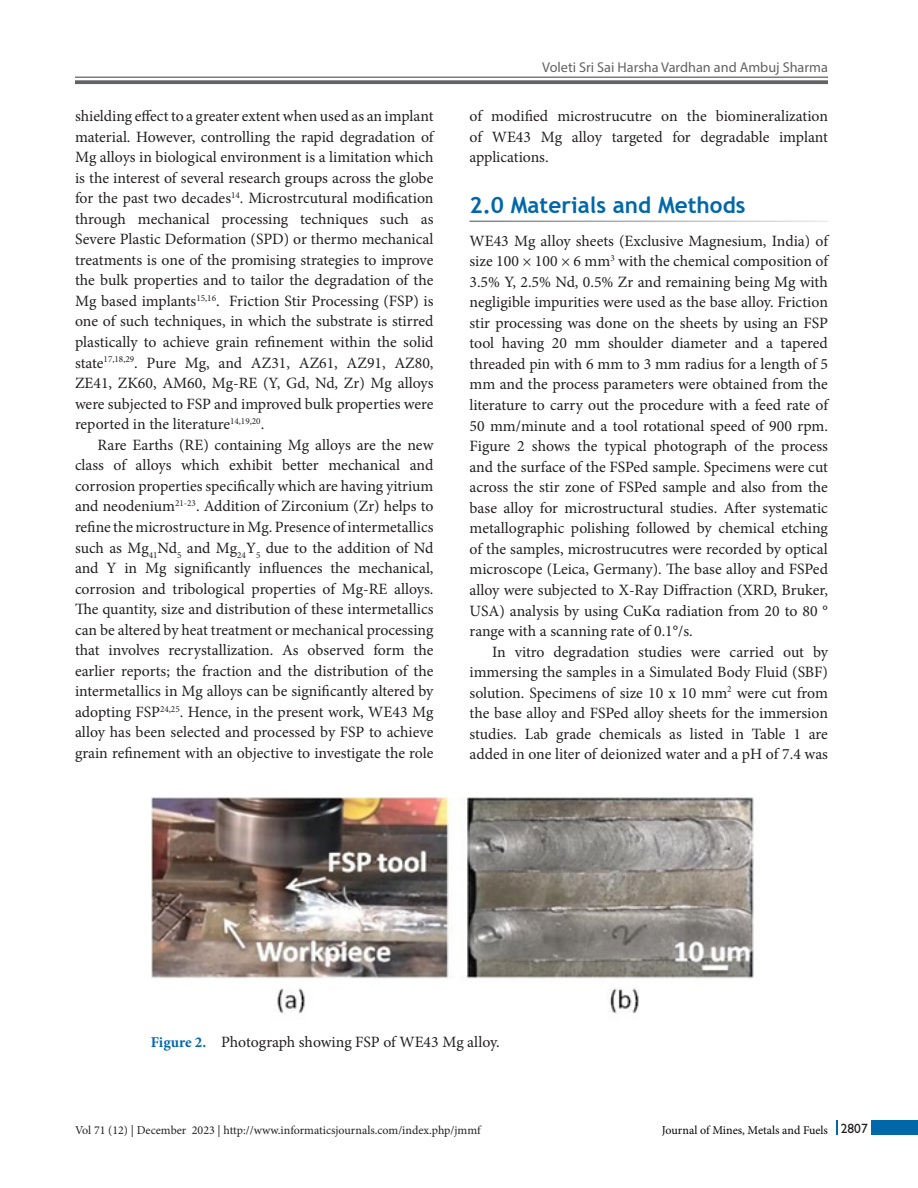
<style>
.page{position:relative;width:918px;height:1188px;background:#fff}
.page>*{position:absolute;margin:0;border:0;box-sizing:border-box;transform-origin:0 0}
.t1{font:700 22.5px "Trebuchet MS";color:#0068a9}
.Text_Ind{font:15.75px/20.5px "Minion Pro";color:#231f20;text-align:justify}
.Text{font:15.75px/20.5px "Minion Pro";color:#231f20;text-align:justify}
.Fig_cap{font:15.75px "Minion Pro";color:#231f20}
.t2{font:14.25px "Myriad Pro";color:#636366}
.t3{font:12px "Minion Pro";color:#231f20}
.Paragraph_Style_1{font:12px "Minion Pro";letter-spacing:-.005em;color:#040503}
.s1{font-weight:700;font-size:15px;color:#0068a9}
.s2{font-family:"Gill Sans";font-size:13.5px;color:#231f20}
</style>
<div class="page">
<hr style="left:75px;top:77px;width:753px;height:1px;background:#636366">
<svg style="left:75px;top:80px;width:753px;height:4px;background:#6f6f72"></svg>
<div style="left:872px;top:1120px;width:46px;height:15px;background:#0068a9"></div>
<svg style="left:836px;top:1120px;width:1px;height:15px"></svg>
<img style="left:151px;top:798px;width:603px;height:216px">
<p class="Text_Ind" style="left:75px;top:106px;width:360px">shielding effect to a greater extent when used as an implant material. However, controlling the rapid degradation of Mg alloys in biological environment is a limitation which is the interest of several research groups across the globe for the past two decades<sup>14</sup>. Microstrcutural modification through mechanical processing techniques such as Severe Plastic Deformation (SPD) or thermo mechanical treatments is one of the promising strategies to improve the bulk properties and to tailor the degradation of the Mg based implants<sup>15,16</sup>. Friction Stir Processing (FSP) is one of such techniques, in which the substrate is stirred plastically to achieve grain refinement within the solid state<sup>17,18,29</sup>. Pure Mg, and AZ31, AZ61, AZ91, AZ80, ZE41, ZK60, AM60, Mg-RE (Y, Gd, Nd, Zr) Mg alloys were subjected to FSP and improved bulk properties were reported in the literature<sup>14,19,20</sup>.</p>
<p class="Text_Ind" style="left:75px;top:435px;width:360px;text-indent:22px">Rare Earths (RE) containing Mg alloys are the new class of alloys which exhibit better mechanical and corrosion properties specifically which are having yitrium and neodenium<sup>21-23</sup>. Addition of Zirconium (Zr) helps to refine the microstructure in Mg. Presence of intermetallics such as Mg<sub>41</sub>Nd<sub>5</sub> and Mg<sub>24</sub>Y<sub>5</sub> due to the addition of Nd and Y in Mg significantly influences the mechanical, corrosion and tribological properties of Mg-RE alloys.<br>The quantity, size and distribution of these intermetallics can be altered by heat treatment or mechanical processing that involves recrystallization. As observed form the earlier reports; the fraction and the distribution of the intermetallics in Mg alloys can be significantly altered by adopting FSP<sup>24,25</sup>. Hence, in the present work, WE43 Mg alloy has been selected and processed by FSP to achieve grain refinement with an objective to investigate the role</p>
<p class="t2" style="left:542px;top:59px;width:287px">Voleti Sri Sai Harsha Vardhan and Ambuj Sharma</p>
<p class="Text_Ind" style="left:470px;top:106px;width:360px">of modified microstrucutre on the biomineralization of WE43 Mg alloy targeted for degradable implant applications.</p>
<h1 class="t1" style="left:470px;top:191px;width:277px">2.0 Materials and Methods</h1>
<p class="Text" style="left:470px;top:230px;width:360px">WE43 Mg alloy sheets (Exclusive Magnesium, India) of size 100 × 100 × 6 mm<sup>3</sup> with the chemical composition of 3.5% Y, 2.5% Nd, 0.5% Zr and remaining being Mg with negligible impurities were used as the base alloy. Friction stir processing was done on the sheets by using an FSP tool having 20 mm shoulder diameter and a tapered threaded pin with 6 mm to 3 mm radius for a length of 5 mm and the process parameters were obtained from the literature to carry out the procedure with a feed rate of 50 mm/minute and a tool rotational speed of 900 rpm.<br>Figure 2 shows the typical photograph of the process and the surface of the FSPed sample. Specimens were cut across the stir zone of FSPed sample and also from the base alloy for microstructural studies. After systematic metallographic polishing followed by chemical etching of the samples, microstrucutres were recorded by optical microscope (Leica, Germany). The base alloy and FSPed alloy were subjected to X-Ray Diffraction (XRD, Bruker, USA) analysis by using CuKα radiation from 20 to 80 ° range with a scanning rate of 0.1°/s.</p>
<p class="Text_Ind" style="left:470px;top:641px;width:360px;text-indent:22px">In vitro degradation studies were carried out by immersing the samples in a Simulated Body Fluid (SBF) solution. Specimens of size 10 x 10 mm<sup>2</sup> were cut from the base alloy and FSPed alloy sheets for the immersion studies. Lab grade chemicals as listed in Table 1 are added in one liter of deionized water and a pH of 7.4 was</p>
<p class="Fig_cap" style="left:151px;top:1031px;width:351px"><span class="s1">Figure 2.</span> Photograph showing FSP of WE43 Mg alloy.</p>
<p class="t3" style="left:75px;top:1122px;width:407px">Vol 71 (12) | December 2023 | http://www.informaticsjournals.com/index.php/jmmf</p>
<p class="Paragraph_Style_1" style="left:662px;top:1122px;width:207px">Journal of Mines, Metals and Fuels <span class="s2">2807</span></p>
</div>
